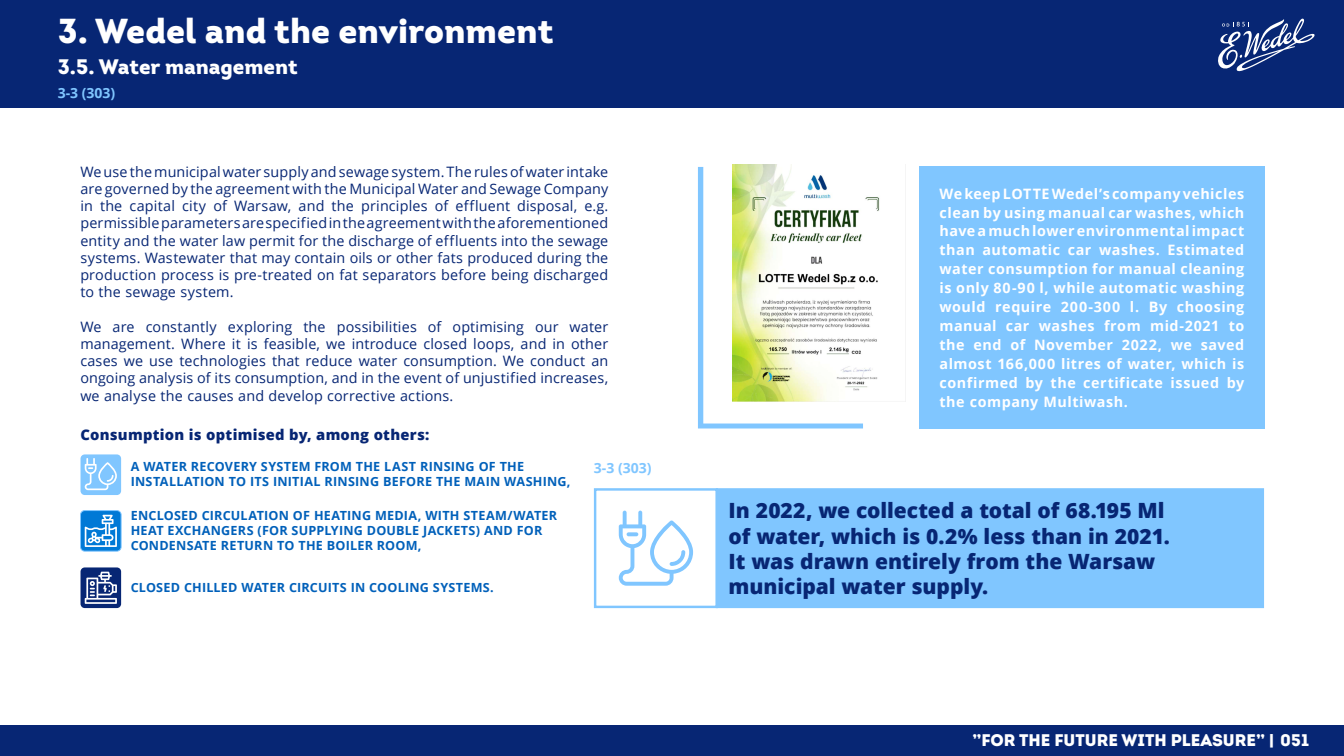
<style>
.page{position:relative;width:1344px;height:756px;background:#fff}
.page>*{position:absolute;margin:0;border:0;box-sizing:border-box;transform-origin:0 0}
.t1{font:900 34.65px "Intro";color:#fff}
.t2{font:800 21px/25.2px "Open Sans";letter-spacing:-.005em;color:#072674}
.t3{font:900 21px "Intro";color:#fff}
.t4{font:900 16.8px "Intro";color:#fff}
.t5{font:800 14.7px "Open Sans";letter-spacing:.015em;color:#072674}
.t6{font:14.35px/17.2px "Open Sans";letter-spacing:.01em;color:#072674;text-align:justify}
.t7{font:700 14.35px/18.9px "Open Sans";letter-spacing:.035em;color:#fff;text-align:justify}
.t8{font:700 14px "Open Sans";color:#80c6ff}
.t9{font:700 12.6px/15.1px "Open Sans";letter-spacing:.015em;color:#0060ba}
</style>
<div class="page">
<div style="left:0;top:0;width:1344px;height:108px;background:#072674"></div>
<div style="left:0;top:725px;width:1344px;height:31px;background:#072674"></div>
<svg style="left:1218px;top:18px;width:97px;height:54px"></svg>
<div style="left:716px;top:488px;width:548px;height:120px;background:#80c6ff;border:2px solid #80c6ff"></div>
<div style="left:594px;top:488px;width:124px;height:120px;border:2px solid #80c6ff"></div>
<div style="left:81px;top:454px;width:40px;height:41px;background:#80c6ff;border-radius:4px"></div>
<div style="left:81px;top:511px;width:40px;height:40px;background:#0079d6;border-radius:4px"></div>
<div style="left:80px;top:510px;width:41px;height:41px;border:1px solid #80c6ff;border-radius:4px"></div>
<div style="left:81px;top:567px;width:40px;height:41px;background:#072674;border-radius:4px"></div>
<div style="left:919px;top:166px;width:345px;height:262px;background:#80c6ff"></div>
<img style="left:732px;top:165px;width:148px;height:223px">
<svg style="left:698px;top:167px;width:165px;height:262px"></svg>
<svg style="left:85px;top:458px;width:32px;height:32px"></svg>
<svg style="left:85px;top:515px;width:32px;height:32px"></svg>
<svg style="left:85px;top:572px;width:32px;height:32px"></svg>
<svg style="left:619px;top:511px;width:74px;height:75px"></svg>
<h1 class="t1" style="left:58px;top:9px;width:497px">3. Wedel and the environment</h1>
<h2 class="t3" style="left:58px;top:52px;width:242px">3.5. Water management</h2>
<p class="t8" style="left:58px;top:83px;width:59px">3-3 (303)</p>
<p class="t6" style="left:80px;top:162px;width:530px">We use the municipal water supply and sewage system. The rules of water intake are governed by the agreement with the Municipal Water and Sewage Company in the capital city of Warsaw, and the principles of effluent disposal, e.g. permissible parameters are specified in the agreement with the aforementioned entity and the water law permit for the discharge of effluents into the sewage systems. Wastewater that may contain oils or other fats produced during the production process is pre-treated on fat separators before being discharged to the sewage system.</p>
<p class="t6" style="left:80px;top:317px;width:530px">We are constantly exploring the possibilities of optimising our water management. Where it is feasible, we introduce closed loops, and in other cases we use technologies that reduce water consumption. We conduct an ongoing analysis of its consumption, and in the event of unjustified increases, we analyse the causes and develop corrective actions.</p>
<p class="t5" style="left:81px;top:423px;width:350px">Consumption is optimised by, among others:</p>
<p class="t9" style="left:131px;top:459px;width:441px">A WATER RECOVERY SYSTEM FROM THE LAST RINSING OF THE<br>INSTALLATION TO ITS INITIAL RINSING BEFORE THE MAIN WASHING,</p>
<p class="t9" style="left:131px;top:508px;width:428px">ENCLOSED CIRCULATION OF HEATING MEDIA, WITH STEAM/WATER<br>HEAT EXCHANGERS (FOR SUPPLYING DOUBLE JACKETS) AND FOR<br>CONDENSATE RETURN TO THE BOILER ROOM,</p>
<p class="t9" style="left:131px;top:580px;width:365px">CLOSED CHILLED WATER CIRCUITS IN COOLING SYSTEMS.</p>
<p class="t8" style="left:594px;top:458px;width:59px">3-3 (303)</p>
<p class="t7" style="left:940px;top:184px;width:306px">We keep LOTTE Wedel’s company vehicles clean by using manual car washes, which have a much lower environmental impact than automatic car washes. Estimated water consumption for manual cleaning is only 80-90 l, while automatic washing would require 200-300 l. By choosing manual car washes from mid-2021 to the end of November 2022, we saved almost 166,000 litres of water, which is confirmed by the certificate issued by the company Multiwash.</p>
<h2 class="t2" style="left:729px;top:497px;width:443px">In 2022, we collected a total of 68.195 Ml of water, which is 0.2% less than in 2021.<br>It was drawn entirely from the Warsaw municipal water supply.</h2>
<p class="t4" style="left:972px;top:729px;width:338px">”FOR THE FUTURE WITH PLEASURE” | 051</p>
</div>
